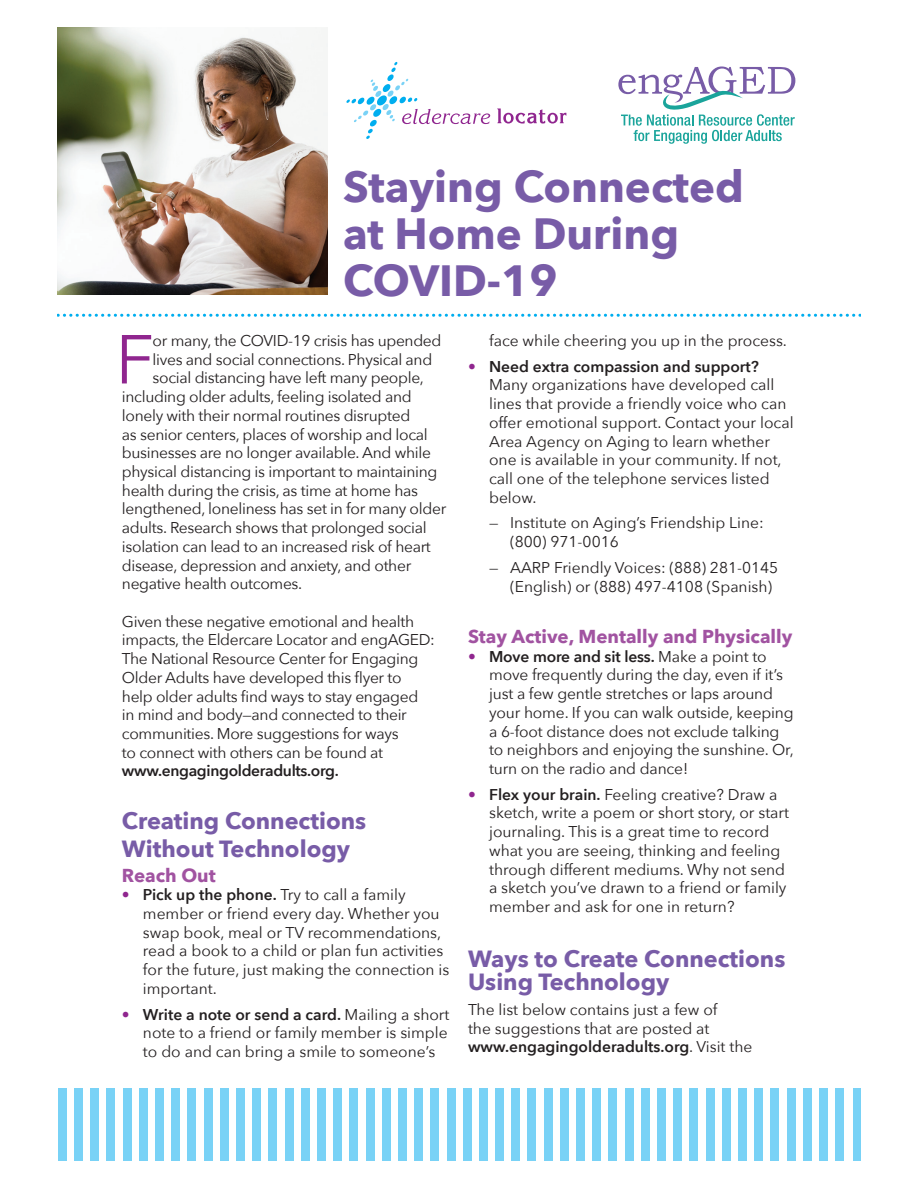
<style>
.page{position:relative;width:918px;height:1188px;background:#fff}
.page>*{position:absolute;margin:0;border:0;box-sizing:border-box;transform-origin:0 0}
.t1{font:68.4px "Avenir Next";color:#90268f}
.t2{font:700 43.65px/46.8px "Avenir Next";color:#785ca7}
.t3{font:700 23.4px/28px "Avenir Next";color:#785ca7}
.t4{font:700 18.75px "Avenir Next";color:#a153a1}
.t5{font:15.6px/18.8px "Avenir Next";letter-spacing:-.01em;color:#231f20}
.s1{font-weight:600}
.s2{color:#90268f}
</style>
<div class="page">
<div style="left:657px;top:1088px;width:9px;height:73px;background:#79d2f6"></div>
<div style="left:252px;top:1088px;width:9px;height:73px;background:#79d2f6"></div>
<div style="left:463px;top:1088px;width:9px;height:73px;background:#79d2f6"></div>
<div style="left:58px;top:1088px;width:9px;height:73px;background:#79d2f6"></div>
<div style="left:625px;top:1088px;width:9px;height:73px;background:#79d2f6"></div>
<div style="left:220px;top:1088px;width:9px;height:73px;background:#79d2f6"></div>
<div style="left:430px;top:1088px;width:9px;height:73px;background:#79d2f6"></div>
<div style="left:592px;top:1088px;width:9px;height:73px;background:#79d2f6"></div>
<div style="left:187px;top:1088px;width:9px;height:73px;background:#79d2f6"></div>
<div style="left:398px;top:1088px;width:9px;height:73px;background:#79d2f6"></div>
<div style="left:560px;top:1088px;width:9px;height:73px;background:#79d2f6"></div>
<div style="left:155px;top:1088px;width:9px;height:73px;background:#79d2f6"></div>
<div style="left:366px;top:1088px;width:8px;height:73px;background:#79d2f6"></div>
<div style="left:528px;top:1088px;width:8px;height:73px;background:#79d2f6"></div>
<div style="left:123px;top:1088px;width:8px;height:73px;background:#79d2f6"></div>
<div style="left:333px;top:1088px;width:9px;height:73px;background:#79d2f6"></div>
<div style="left:495px;top:1088px;width:9px;height:73px;background:#79d2f6"></div>
<div style="left:90px;top:1088px;width:9px;height:73px;background:#79d2f6"></div>
<div style="left:301px;top:1088px;width:9px;height:73px;background:#79d2f6"></div>
<div style="left:641px;top:1088px;width:9px;height:73px;background:#79d2f6"></div>
<div style="left:236px;top:1088px;width:9px;height:73px;background:#79d2f6"></div>
<div style="left:447px;top:1088px;width:8px;height:73px;background:#79d2f6"></div>
<div style="left:609px;top:1088px;width:8px;height:73px;background:#79d2f6"></div>
<div style="left:204px;top:1088px;width:8px;height:73px;background:#79d2f6"></div>
<div style="left:414px;top:1088px;width:9px;height:73px;background:#79d2f6"></div>
<div style="left:576px;top:1088px;width:9px;height:73px;background:#79d2f6"></div>
<div style="left:171px;top:1088px;width:9px;height:73px;background:#79d2f6"></div>
<div style="left:382px;top:1088px;width:9px;height:73px;background:#79d2f6"></div>
<div style="left:544px;top:1088px;width:9px;height:73px;background:#79d2f6"></div>
<div style="left:139px;top:1088px;width:9px;height:73px;background:#79d2f6"></div>
<div style="left:349px;top:1088px;width:9px;height:73px;background:#79d2f6"></div>
<div style="left:511px;top:1088px;width:9px;height:73px;background:#79d2f6"></div>
<div style="left:106px;top:1088px;width:9px;height:73px;background:#79d2f6"></div>
<div style="left:317px;top:1088px;width:9px;height:73px;background:#79d2f6"></div>
<div style="left:479px;top:1088px;width:9px;height:73px;background:#79d2f6"></div>
<div style="left:74px;top:1088px;width:9px;height:73px;background:#79d2f6"></div>
<div style="left:285px;top:1088px;width:8px;height:73px;background:#79d2f6"></div>
<div style="left:268px;top:1088px;width:9px;height:73px;background:#79d2f6"></div>
<div style="left:722px;top:1088px;width:9px;height:73px;background:#79d2f6"></div>
<div style="left:690px;top:1088px;width:8px;height:73px;background:#79d2f6"></div>
<div style="left:706px;top:1088px;width:9px;height:73px;background:#79d2f6"></div>
<div style="left:738px;top:1088px;width:9px;height:73px;background:#79d2f6"></div>
<div style="left:673px;top:1088px;width:9px;height:73px;background:#79d2f6"></div>
<div style="left:819px;top:1088px;width:9px;height:73px;background:#79d2f6"></div>
<div style="left:787px;top:1088px;width:9px;height:73px;background:#79d2f6"></div>
<div style="left:754px;top:1088px;width:9px;height:73px;background:#79d2f6"></div>
<div style="left:803px;top:1088px;width:9px;height:73px;background:#79d2f6"></div>
<div style="left:771px;top:1088px;width:8px;height:73px;background:#79d2f6"></div>
<div style="left:835px;top:1088px;width:9px;height:73px;background:#79d2f6"></div>
<div style="left:853px;top:1088px;width:8px;height:73px;background:#79d2f6"></div>
<svg style="left:57px;top:314px;width:804px;height:3px"></svg>
<svg style="left:346px;top:62px;width:144px;height:77px"></svg>
<svg style="left:497px;top:108px;width:69px;height:16px"></svg>
<img style="left:57px;top:27px;width:271px;height:267px">
<svg style="left:618px;top:66px;width:177px;height:78px"></svg>
<p class="t2" style="left:343px;top:163px;width:402px">Staying Connected at Home During<br>COVID-19</p>
<p class="t1" style="left:115px;top:302px;width:40px">F</p>
<p class="t5" style="left:153px;top:331px;width:290px">or many, the COVID-19 crisis has upended</p>
<p class="t5" style="left:153px;top:349px;width:281px">lives and social connections. Physical and</p>
<p class="t5" style="left:153px;top:368px;width:273px">social distancing have left many people,</p>
<p class="t5" style="left:122px;top:387px;width:291px">including older adults, feeling isolated and</p>
<p class="t5" style="left:122px;top:405px;width:290px">lonely with their normal routines disrupted</p>
<p class="t5" style="left:122px;top:424px;width:307px">as senior centers, places of worship and local</p>
<p class="t5" style="left:122px;top:443px;width:311px">businesses are no longer available. And while</p>
<p class="t5" style="left:122px;top:462px;width:317px">physical distancing is important to maintaining</p>
<p class="t5" style="left:122px;top:480px;width:298px">health during the crisis, as time at home has</p>
<p class="t5" style="left:122px;top:499px;width:326px">lengthened, loneliness has set in for many older</p>
<p class="t5" style="left:122px;top:518px;width:306px">adults. Research shows that prolonged social</p>
<p class="t5" style="left:122px;top:536px;width:310px">isolation can lead to an increased risk of heart</p>
<p class="t5" style="left:122px;top:555px;width:291px">disease, depression and anxiety, and other</p>
<p class="t5" style="left:122px;top:574px;width:182px">negative health outcomes.</p>
<p class="t5" style="left:122px;top:611px;width:315px">Given these negative emotional and health impacts, the Eldercare Locator and engAGED:<br>The National Resource Center for Engaging Older Adults have developed this flyer to help older adults find ways to stay engaged<br>in mind and body—and connected to their communities. More suggestions for ways<br>to connect with others can be found at <span class="s1">www.engagingolderadults.org.</span></p>
<p class="t3" style="left:122px;top:806px;width:246px">Creating Connections<br>Without Technology</p>
<p class="t4" style="left:122px;top:859px;width:95px">Reach Out</p>
<p class="t5" style="left:143px;top:885px;width:308px;text-indent:-21px"><span class="s2">•</span> <span class="s1">Pick up the phone.</span> Try to call a family member or friend every day. Whether you swap book, meal or TV recommendations, read a book to a child or plan fun activities for the future, just making the connection is important.</p>
<p class="t5" style="left:143px;top:1004px;width:308px;text-align:justify;text-indent:-21px"><span class="s2">•</span> <span class="s1">Write a note or send a card.</span> Mailing a short note to a friend or family member is simple to do and can bring a smile to someone’s</p>
<p class="t5" style="left:489px;top:331px;width:299px">face while cheering you up in the process.</p>
<p class="t5" style="left:489px;top:356px;width:306px;text-indent:-21px"><span class="s2">•</span> <span class="s1">Need extra compassion and support?<br></span>Many organizations have developed call lines that provide a friendly voice who can offer emotional support. Contact your local Area Agency on Aging to learn whether one is available in your community. If not, call one of the telephone services listed below.</p>
<p class="t5" style="left:510px;top:513px;width:255px;text-indent:-21px">— Institute on Aging’s Friendship Line: (800) 971-0016</p>
<p class="t5" style="left:510px;top:557px;width:270px;text-indent:-21px">— AARP Friendly Voices: (888) 281-0145 (English) or (888) 497-4108 (Spanish)</p>
<p class="t4" style="left:468px;top:620px;width:326px">Stay Active, Mentally and Physically</p>
<p class="t5" style="left:489px;top:646px;width:306px;text-indent:-21px"><span class="s2">•</span> <span class="s1">Move more and sit less.</span> Make a point to move frequently during the day, even if it’s just a few gentle stretches or laps around your home. If you can walk outside, keeping a 6-foot distance does not exclude talking to neighbors and enjoying the sunshine. Or, turn on the radio and dance!</p>
<p class="t5" style="left:489px;top:784px;width:301px;text-indent:-21px"><span class="s2">•</span> <span class="s1">Flex your brain.</span> Feeling creative? Draw a sketch, write a poem or short story, or start journaling. This is a great time to record what you are seeing, thinking and feeling through different mediums. Why not send a sketch you’ve drawn to a friend or family member and ask for one in return?</p>
<p class="t3" style="left:468px;top:947px;width:319px;line-height:23.4px">Ways to Create Connections<br>Using Technology</p>
<p class="t5" style="left:468px;top:999px;width:286px">The list below contains just a few of<br>the suggestions that are posted at <span class="s1">www.engagingolderadults.org</span>. Visit the</p>
</div>
